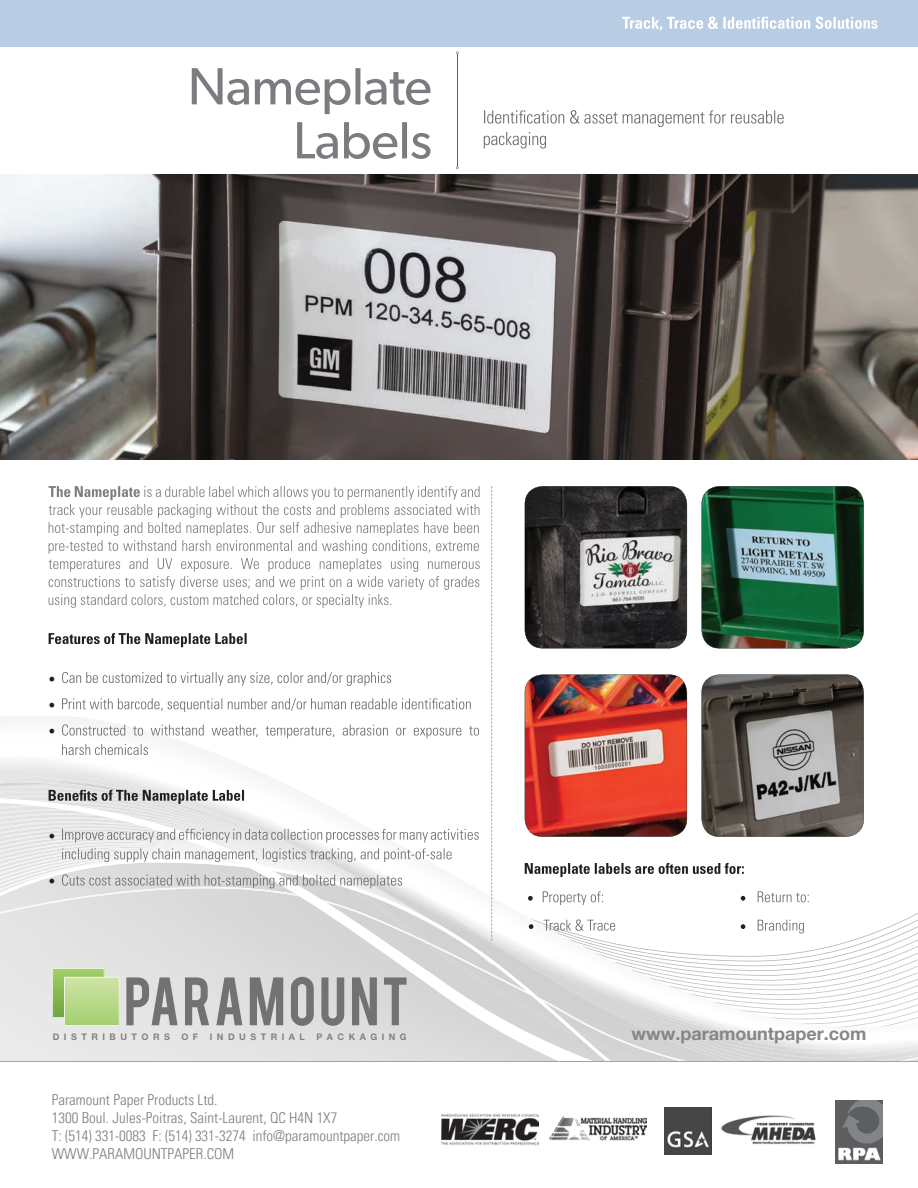
<style>
.page{position:relative;width:918px;height:1188px;background:#fff}
.page>*{position:absolute;margin:0;border:0;box-sizing:border-box;transform-origin:0 0}
.t1{font:700 18px "Helvetica Neue LT Pro";color:#868686}
.t2{font:18px/26.2px "Minion Pro";color:#231f20;text-align:justify}
.t3{font:300 condensed 15px/18px "Univers LT Std";color:#7b7d80}
.t4{font:700 9px "Helvetica Neue LT Pro";letter-spacing:.5em;color:#818181}
</style>
<div class="page">
<svg style="left:611px;top:862px;width:307px;height:199px"></svg>
<svg style="left:0;top:771px;width:313px;height:27px"></svg>
<svg style="left:0;top:798px;width:594px;height:263px;fill:#e3e2e2"></svg>
<img style="left:0;top:174px;width:918px;height:285px">
<hr style="left:0;top:1061px;width:918px;height:1px;background:#aba39b">
<div style="left:0;top:0;width:918px;height:46px;background:#b8cce4"></div>
<svg style="left:49px;top:486px;width:431px;height:122px"></svg>
<svg style="left:49px;top:633px;width:198px;height:14px"></svg>
<svg style="left:62px;top:672px;width:329px;height:14px"></svg>
<svg style="left:62px;top:698px;width:409px;height:14px"></svg>
<svg style="left:62px;top:724px;width:417px;height:14px"></svg>
<svg style="left:62px;top:744px;width:86px;height:11px"></svg>
<svg style="left:49px;top:790px;width:195px;height:14px;background:#a7a6a6"></svg>
<svg style="left:62px;top:829px;width:417px;height:33px"></svg>
<svg style="left:62px;top:874px;width:340px;height:14px;background:#ccc"></svg>
<svg style="left:525px;top:863px;width:219px;height:14px"></svg>
<svg style="left:528px;top:896px;width:5px;height:5px"></svg>
<svg style="left:543px;top:891px;width:60px;height:14px"></svg>
<svg style="left:741px;top:896px;width:4px;height:5px"></svg>
<svg style="left:758px;top:891px;width:51px;height:11px"></svg>
<svg style="left:529px;top:913px;width:389px;height:114px"></svg>
<svg style="left:491px;top:486px;width:1px;height:455px"></svg>
<svg style="left:297px;top:122px;width:134px;height:37px"></svg>
<svg style="left:192px;top:68px;width:238px;height:46px"></svg>
<hr style="left:457px;top:54px;width:1px;height:113px;background:#606063">
<svg style="left:484px;top:110px;width:300px;height:39px"></svg>
<svg style="left:622px;top:17px;width:256px;height:13px"></svg>
<svg style="left:702px;top:674px;width:162px;height:163px;background:#6b6763"></svg>
<svg style="left:525px;top:486px;width:162px;height:162px;background:#51504f"></svg>
<img style="left:836px;top:1100px;width:46px;height:63px">
<img style="left:721px;top:1116px;width:95px;height:29px">
<img style="left:550px;top:1116px;width:97px;height:25px">
<img style="left:665px;top:1108px;width:46px;height:46px">
<svg style="left:702px;top:486px;width:162px;height:162px;background:#2f634b"></svg>
<img style="left:525px;top:674px;width:162px;height:163px">
<img style="left:441px;top:1114px;width:97px;height:31px">
<svg style="left:126px;top:977px;width:52px;height:48px;background:#a6a7a7"></svg>
<svg style="left:185px;top:977px;width:24px;height:48px"></svg>
<svg style="left:216px;top:977px;width:26px;height:48px"></svg>
<svg style="left:250px;top:977px;width:33px;height:48px;background:#8f9090"></svg>
<svg style="left:291px;top:977px;width:23px;height:49px"></svg>
<svg style="left:321px;top:977px;width:23px;height:49px"></svg>
<svg style="left:352px;top:977px;width:25px;height:48px"></svg>
<svg style="left:384px;top:977px;width:23px;height:48px"></svg>
<svg style="left:52px;top:968px;width:68px;height:58px;background:#b6d68d"></svg>
<p class="t2" style="left:49px;top:664px;width:9px">• • •</p>
<p class="t2" style="left:49px;top:821px;width:9px">•</p>
<p class="t2" style="left:49px;top:867px;width:9px">•</p>
<p class="t4" style="left:53px;top:1031px;width:119px">DISTRIBUTORS</p>
<p class="t4" style="left:181px;top:1031px;width:18px">O F</p>
<p class="t4" style="left:210px;top:1031px;width:97px">INDUSTRIAL</p>
<p class="t4" style="left:316px;top:1031px;width:92px">PACKAGING</p>
<p class="t1" style="left:632px;top:1022px;width:236px">www.paramountpaper.com</p>
<p class="t3" style="left:52px;top:1091px;width:350px">Paramount Paper Products Ltd.<br>1300 Boul. Jules-Poitras, Saint-Laurent, QC H4N 1X7<br>T: (514) 331-0083 F: (514) 331-3274 info@paramountpaper.com WWW.PARAMOUNTPAPER.COM</p>
</div>
